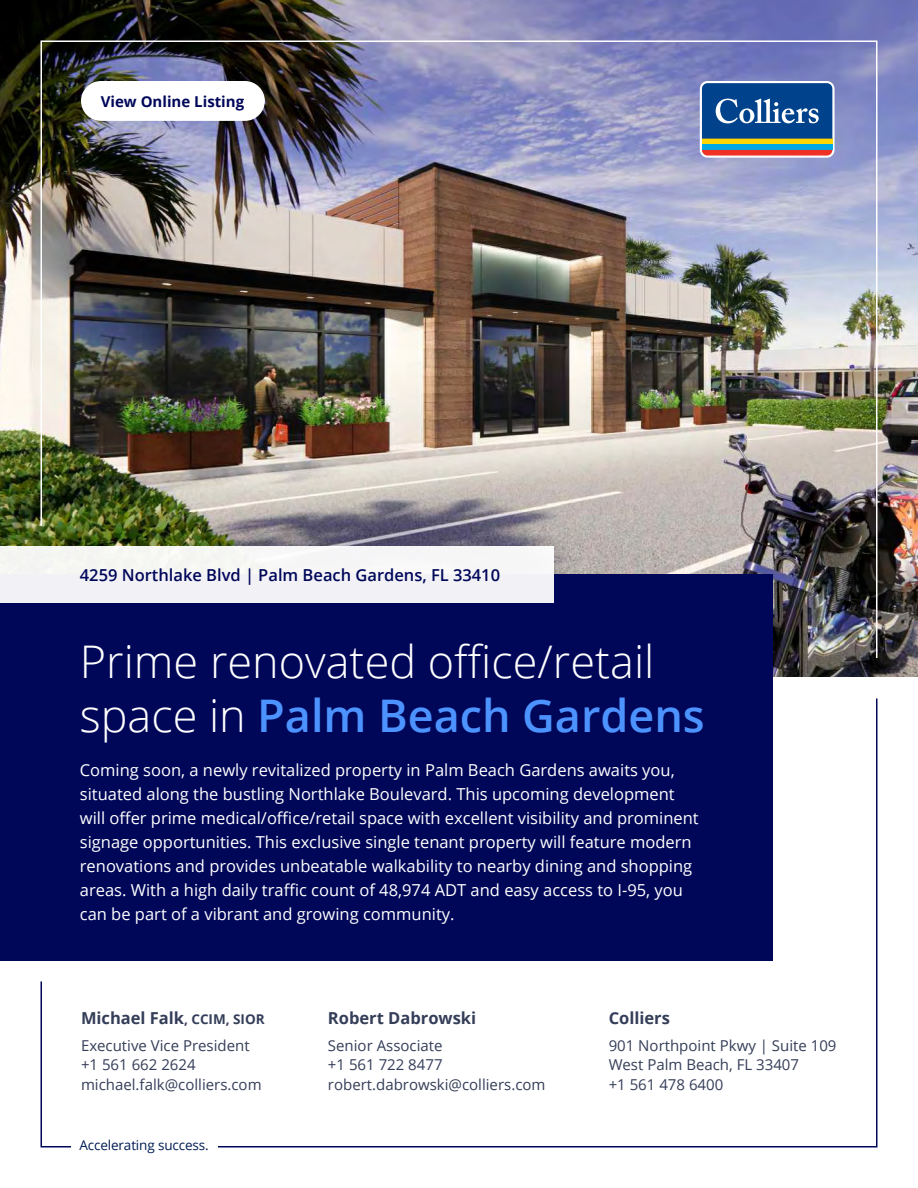
<style>
.page{position:relative;width:918px;height:1188px;background:#fff}
.page>*{position:absolute;margin:0;border:0;box-sizing:border-box;transform-origin:0 0}
.t1{font:300 45px/54px "Open Sans";color:#fff}
.t2{font:16.5px/24px "Open Sans";color:#fff}
.t3{font:700 16.5px "Open Sans";color:#353e59}
.t4{font:600 16.5px "Open Sans";color:#000759}
.t5{font:15px/19.5px "Open Sans";color:#353e59}
.t6{font:700 15px "Open Sans";color:#000759}
.t7{font:13.5px "Open Sans";letter-spacing:-.01em;color:#001d53}
.s1{font-weight:600;color:#4d93ff}
.s2{font-size:13.5px}
</style>
<div class="page">
<img style="left:0;top:0;width:918px;height:676px">
<svg style="left:40px;top:697px;width:838px;height:451px"></svg>
<img style="left:40px;top:40px;width:838px;height:619px">
<div style="left:71px;top:1140px;width:146px;height:10px;background:#fff"></div>
<div style="left:0;top:575px;width:772px;height:386px;background:#000759"></div>
<div style="left:0;top:546px;width:554px;height:57px;background:#f2f2f6"></div>
<svg style="left:700px;top:81px;width:135px;height:77px"></svg>
<div style="left:702px;top:144px;width:130px;height:6px;background:#00a8e4"></div>
<div style="left:702px;top:139px;width:130px;height:5px;background:#ffd600"></div>
<svg style="left:702px;top:150px;width:130px;height:6px"></svg>
<svg style="left:702px;top:83px;width:130px;height:56px;background:#1d5897"></svg>
<div style="left:81px;top:81px;width:184px;height:40px;background:#fff;border-radius:20px"></div>
<p class="t6" style="left:101px;top:91px;width:145px">View Online Listing</p>
<p class="t4" style="left:80px;top:564px;width:422px">4259 Northlake Blvd | Palm Beach Gardens, FL 33410</p>
<h1 class="t1" style="left:80px;top:634px;width:627px">Prime renovated office/retail space in <span class="s1">Palm Beach Gardens</span></h1>
<p class="t2" style="left:80px;top:758px;width:620px">Coming soon, a newly revitalized property in Palm Beach Gardens awaits you, situated along the bustling Northlake Boulevard. This upcoming development will offer prime medical/office/retail space with excellent visibility and prominent signage opportunities. This exclusive single tenant property will feature modern renovations and provides unbeatable walkability to nearby dining and shopping areas. With a high daily traffic count of 48,974 ADT and easy access to I-95, you can be part of a vibrant and growing community.</p>
<p class="t3" style="left:81px;top:1007px;width:185px">Michael Falk<span class="s2">, CCIM, SIOR</span></p>
<p class="t5" style="left:81px;top:1035px;width:182px">Executive Vice President +1 561 662 2624 michael.falk@colliers.com</p>
<p class="t7" style="left:79px;top:1136px;width:131px">Accelerating success.</p>
<p class="t3" style="left:328px;top:1007px;width:150px">Robert Dabrowski</p>
<p class="t5" style="left:328px;top:1035px;width:219px">Senior Associate<br>+1 561 722 8477 robert.dabrowski@colliers.com</p>
<p class="t3" style="left:609px;top:1007px;width:63px">Colliers</p>
<p class="t5" style="left:609px;top:1035px;width:229px">901 Northpoint Pkwy | Suite 109<br>West Palm Beach, FL 33407<br>+1 561 478 6400</p>
</div>
